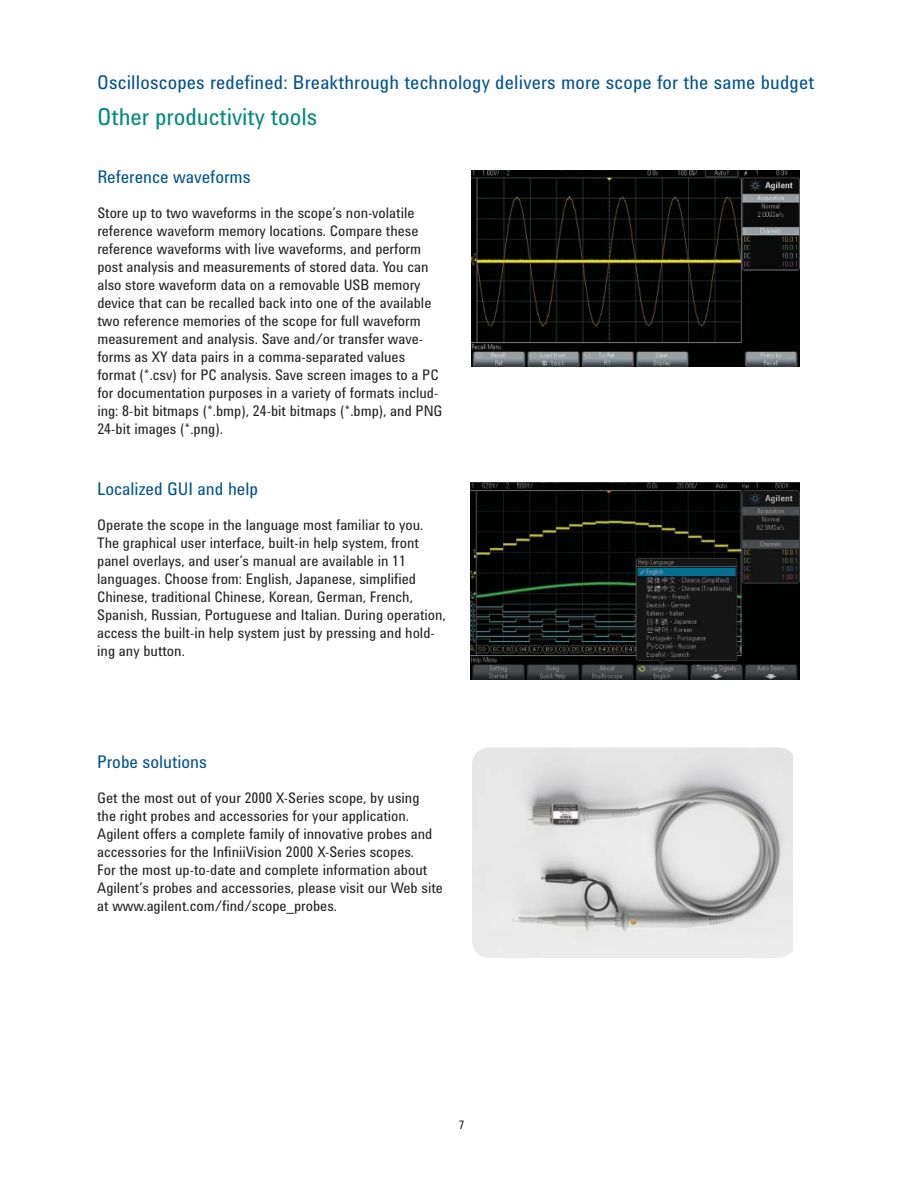
<style>
.page{position:relative;width:918px;height:1188px;background:#fff}
.page>*{position:absolute;margin:0;border:0;box-sizing:border-box;transform-origin:0 0}
.t1{font:24px "Agilent Condensed CFF";color:#008b7a}
.t2{font:19.5px "Agilent Condensed CFF";letter-spacing:.01em;color:#00538e}
.t3{font:18px "Agilent Condensed CFF";color:#00538e}
.t4{font:15px/18px "Agilent Condensed CFF";color:#231f20}
.t5{font:12px "Agilent Condensed CFF";color:#231f20}
</style>
<div class="page">
<img style="left:472px;top:170px;width:327px;height:196px">
<img style="left:472px;top:747px;width:320px;height:211px">
<img style="left:470px;top:483px;width:329px;height:197px">
<h2 class="t2" style="left:97px;top:75px;width:719px">Oscilloscopes redefined: Breakthrough technology delivers more scope for the same budget</h2>
<h1 class="t1" style="left:97px;top:108px;width:222px">Other productivity tools</h1>
<p class="t3" style="left:97px;top:170px;width:155px">Reference waveforms</p>
<p class="t4" style="left:97px;top:205px;width:347px">Store up to two waveforms in the scope’s non-volatile reference waveform memory locations. Compare these reference waveforms with live waveforms, and perform post analysis and measurements of stored data. You can also store waveform data on a removable USB memory device that can be recalled back into one of the available two reference memories of the scope for full waveform measurement and analysis. Save and/or transfer wave&shy;forms as XY data pairs in a comma-separated values format (*.csv) for PC analysis. Save screen images to a PC for documentation purposes in a variety of formats includ&shy;ing: 8-bit bitmaps (*.bmp), 24-bit bitmaps (*.bmp), and PNG 24-bit images (*.png).</p>
<p class="t3" style="left:97px;top:482px;width:162px">Localized GUI and help</p>
<p class="t4" style="left:97px;top:518px;width:350px">Operate the scope in the language most familiar to you.<br>The graphical user interface, built-in help system, front panel overlays, and user’s manual are available in 11 languages. Choose from: English, Japanese, simplified Chinese, traditional Chinese, Korean, German, French, Spanish, Russian, Portuguese and Italian. During operation, access the built-in help system just by pressing and hold&shy;ing any button.</p>
<p class="t3" style="left:97px;top:756px;width:111px">Probe solutions</p>
<p class="t4" style="left:97px;top:791px;width:347px">Get the most out of your 2000 X-Series scope, by using<br>the right probes and accessories for your application.<br>Agilent offers a complete family of innovative probes and accessories for the InfiniiVision 2000 X-Series scopes.<br>For the most up-to-date and complete information about Agilent’s probes and accessories, please visit our Web site at www.agilent.com/find/scope_probes.</p>
<p class="t5" style="left:459px;top:1120px;width:7px">7</p>
</div>
